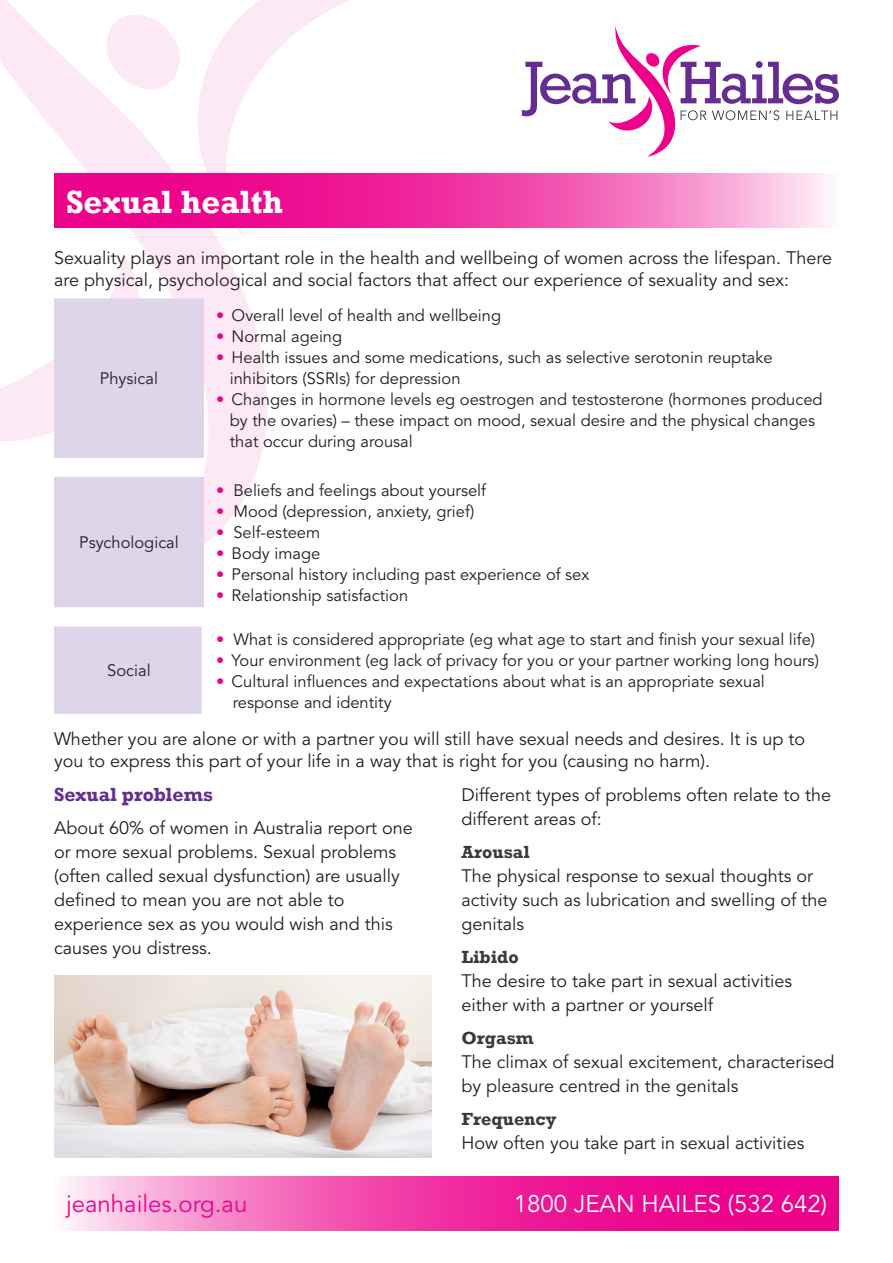
<style>
.page{position:relative;width:893px;height:1263px;background:#fff}
.page>*{position:absolute;margin:0;border:0;box-sizing:border-box;transform-origin:0 0}
.t1{font:700 33px "Rockwell";color:#fff}
.t2{font:24px "Avenir LT Std";color:#fff}
.t3{font:24px "Avenir LT Std";color:#ed028c}
.t4{font:700 19.5px "Rockwell";color:#652d91}
.t5{font:18px/24px "Avenir LT Std";color:#231f20}
.t6{font:16.5px "Avenir LT Std";color:#231f20}
.s1{color:#ed028c}
.s2{font-family:"Rockwell";font-weight:700;color:#373b3c}
</style>
<div class="page">
<svg style="left:0;top:0;width:267px;height:545px;fill:#fdeaf5"></svg>
<svg style="left:185px;top:0;width:226px;height:240px"></svg>
<svg style="left:522px;top:26px;width:317px;height:131px"></svg>
<svg style="left:54px;top:174px;width:776px;height:54px;background:#f146ab"></svg>
<svg style="left:64px;top:1176px;width:775px;height:54px;background:#f147ab"></svg>
<div style="left:54px;top:626px;width:148px;height:88px;background:#ded5e9"></div>
<svg style="left:0;top:253px;width:204px;height:355px"></svg>
<hr style="left:202px;top:607px;width:4px;height:19px;background:#fff">
<img style="left:54px;top:975px;width:377px;height:183px">
<p class="t1" style="left:66px;top:182px;width:219px">Sexual health</p>
<p class="t5" style="left:54px;top:248px;width:780px;line-height:21.6px">Sexuality plays an important role in the health and wellbeing of women across the lifespan. There are physical, psychological and social factors that affect our experience of sexuality and sex:</p>
<p class="t6" style="left:100px;top:369px;width:60px">Physical</p>
<p class="t6" style="left:79px;top:533px;width:101px">Psychological</p>
<p class="t6" style="left:107px;top:661px;width:45px">Social</p>
<p class="t6" style="left:216px;top:306px;width:287px"><span class="s1">•</span> Overall level of health and wellbeing</p>
<p class="t6" style="left:216px;top:327px;width:128px"><span class="s1">•</span> Normal ageing</p>
<p class="t6" style="left:216px;top:348px;width:558px"><span class="s1">•</span> Health issues and some medications, such as selective serotonin reuptake</p>
<p class="t6" style="left:230px;top:369px;width:232px">inhibitors (SSRIs) for depression</p>
<p class="t6" style="left:216px;top:390px;width:608px"><span class="s1">•</span> Changes in hormone levels eg oestrogen and testosterone (hormones produced</p>
<p class="t6" style="left:230px;top:411px;width:587px">by the ovaries) – these impact on mood, sexual desire and the physical changes</p>
<p class="t6" style="left:230px;top:432px;width:184px">that occur during arousal</p>
<p class="t6" style="left:216px;top:481px;width:272px"><span class="s1">•</span> Beliefs and feelings about yourself</p>
<p class="t6" style="left:216px;top:502px;width:260px"><span class="s1">•</span> Mood (depression, anxiety, grief)</p>
<p class="t6" style="left:216px;top:523px;width:106px"><span class="s1">•</span> Self-esteem</p>
<p class="t6" style="left:216px;top:544px;width:106px"><span class="s1">•</span> Body image</p>
<p class="t6" style="left:216px;top:565px;width:375px"><span class="s1">•</span> Personal history including past experience of sex</p>
<p class="t6" style="left:216px;top:586px;width:194px"><span class="s1">•</span> Relationship satisfaction</p>
<p class="t6" style="left:216px;top:630px;width:601px"><span class="s1">•</span> What is considered appropriate (eg what age to start and finish your sexual life)</p>
<p class="t6" style="left:216px;top:651px;width:604px"><span class="s1">•</span> Your environment (eg lack of privacy for you or your partner working long hours)</p>
<p class="t6" style="left:216px;top:672px;width:550px"><span class="s1">•</span> Cultural influences and expectations about what is an appropriate sexual</p>
<p class="t6" style="left:233px;top:693px;width:160px">response and identity</p>
<p class="t5" style="left:54px;top:728px;width:753px;line-height:21.6px">Whether you are alone or with a partner you will still have sexual needs and desires. It is up to you to express this part of your life in a way that is right for you (causing no harm).</p>
<p class="t4" style="left:54px;top:783px;width:160px">Sexual problems</p>
<p class="t5" style="left:54px;top:816px;width:360px">About 60% of women in Australia report one or more sexual problems. Sexual problems (often called sexual dysfunction) are usually defined to mean you are not able to experience sex as you would wish and this causes you distress.</p>
<p class="t5" style="left:461px;top:783px;width:371px">Different types of problems often relate to the different areas of:</p>
<p class="t5" style="left:461px;top:840px;width:367px"><span class="s2">Arousal<br></span>The physical response to sexual thoughts or activity such as lubrication and swelling of the genitals</p>
<p class="t5" style="left:461px;top:945px;width:332px"><span class="s2">Libido<br></span>The desire to take part in sexual activities either with a partner or yourself</p>
<p class="t5" style="left:461px;top:1026px;width:375px"><span class="s2">Orgasm<br></span>The climax of sexual excitement, characterised by pleasure centred in the genitals</p>
<p class="t5" style="left:461px;top:1107px;width:344px"><span class="s2">Frequency<br></span>How often you take part in sexual activities</p>
<p class="t3" style="left:66px;top:1190px;width:183px">jeanhailes.org.au</p>
<p class="t2" style="left:514px;top:1190px;width:315px">1800 JEAN HAILES (532 642)</p>
</div>
